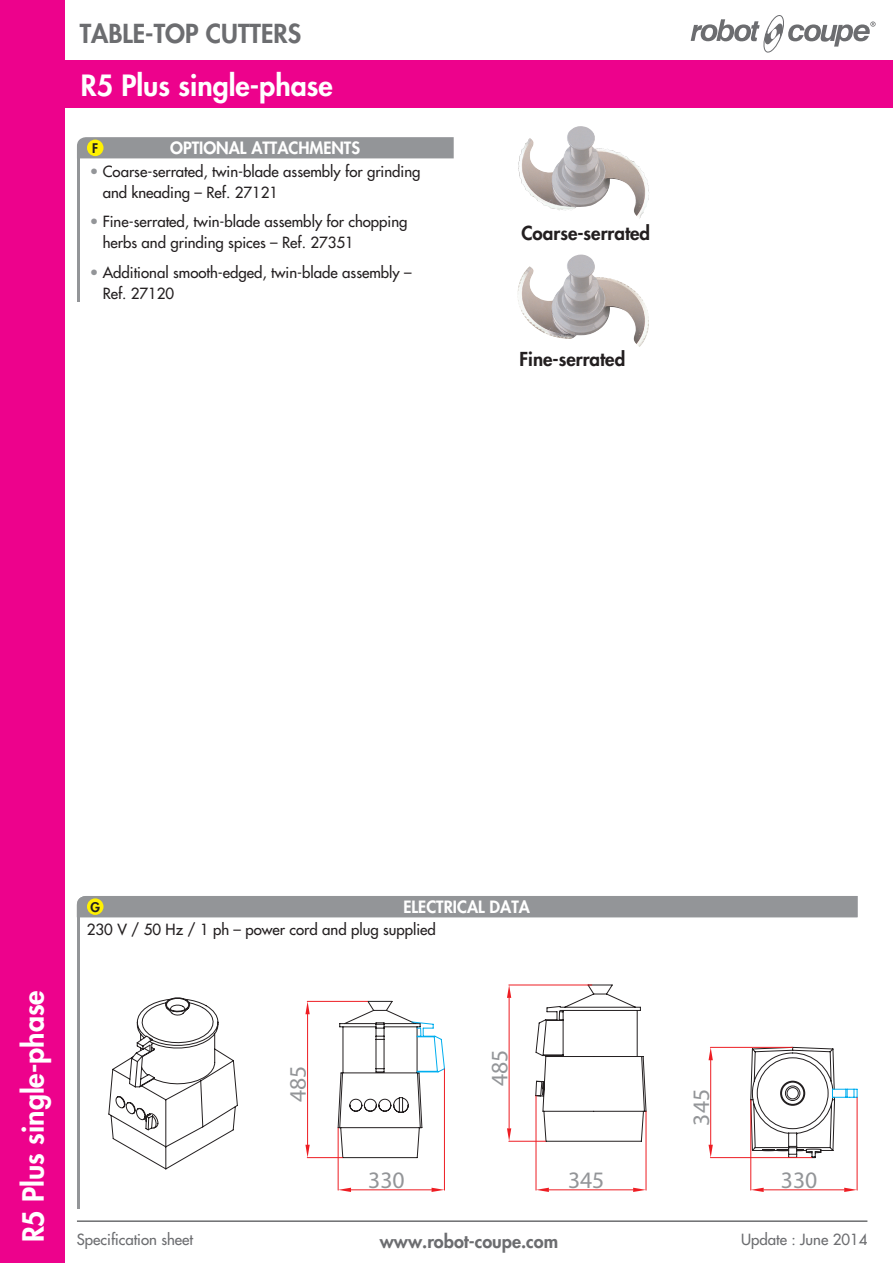
<style>
.page{position:relative;width:893px;height:1263px;background:#fff}
.page>*{position:absolute;margin:0;border:0;box-sizing:border-box;transform-origin:0 0}
.t1{font:800 28.5px "Futura";color:#fff}
.t2{font:800 25.5px "Futura";color:#6c6d70}
.t3{font:23.7px "Myriad Pro";color:#939598}
.t4{font:800 18.75px "Futura";color:#231f20}
.t5{font:800 18px "Futura";color:#6c6d70}
.t6{font:800 16.5px "Futura";color:#fff}
.t7{font:15px/21px "Futura";color:#231f20}
.t8{font:15px "Futura";color:#6c6d70}
.t9{font:800 12.9px "Futura";color:#231f20}
.s1{color:#939598}
</style>
<div class="page">
<svg style="left:691px;top:15px;width:185px;height:37px"></svg>
<div style="left:0;top:60px;width:893px;height:47px;background:#ed028c"></div>
<div style="left:0;top:0;width:65px;height:1263px;background:#ed028c"></div>
<img style="left:518px;top:126px;width:131px;height:93px">
<img style="left:517px;top:255px;width:132px;height:92px">
<hr style="left:77px;top:909px;width:2px;height:300px;background:#939598">
<div style="left:77px;top:896px;width:781px;height:21px;background:#939598"></div>
<div style="left:87px;top:898px;width:17px;height:17px;background:#fff101;border-radius:50%"></div>
<hr style="left:77px;top:1220px;width:790px;height:2px;background:#6c6d70">
<hr style="left:77px;top:150px;width:2px;height:152px;background:#939598">
<div style="left:77px;top:137px;width:377px;height:21px;background:#939598"></div>
<div style="left:87px;top:140px;width:17px;height:16px;background:#fff101;border-radius:50%"></div>
<svg style="left:535px;top:985px;width:111px;height:156px"></svg>
<hr style="left:509px;top:985px;width:83px;height:1px;background:#ee1d23">
<hr style="left:509px;top:1141px;width:37px;height:1px;background:#ee1d23">
<hr style="left:509px;top:998px;width:1px;height:130px;background:#ee1d23">
<svg style="left:507px;top:985px;width:4px;height:13px"></svg>
<svg style="left:507px;top:1128px;width:4px;height:13px"></svg>
<hr style="left:536px;top:1096px;width:1px;height:94px;background:#ee1d23">
<hr style="left:646px;top:1112px;width:1px;height:78px;background:#ee1d23">
<hr style="left:549px;top:1190px;width:84px;height:1px;background:#ee1d23">
<svg style="left:536px;top:1188px;width:13px;height:4px"></svg>
<svg style="left:633px;top:1188px;width:13px;height:4px"></svg>
<svg style="left:338px;top:1001px;width:107px;height:157px"></svg>
<hr style="left:307px;top:1001px;width:61px;height:1px;background:#ee1d23">
<hr style="left:307px;top:1157px;width:35px;height:1px;background:#ee1d23">
<hr style="left:307px;top:1014px;width:1px;height:131px;background:#ee1d23">
<svg style="left:305px;top:1001px;width:5px;height:13px"></svg>
<svg style="left:305px;top:1145px;width:5px;height:13px"></svg>
<hr style="left:338px;top:1128px;width:1px;height:62px;background:#ee1d23">
<hr style="left:444px;top:1069px;width:1px;height:121px;background:#ee1d23">
<hr style="left:351px;top:1190px;width:81px;height:1px;background:#ee1d23">
<svg style="left:338px;top:1188px;width:13px;height:4px"></svg>
<svg style="left:432px;top:1188px;width:12px;height:4px"></svg>
<svg style="left:108px;top:997px;width:130px;height:172px"></svg>
<svg style="left:750px;top:1047px;width:108px;height:111px"></svg>
<hr style="left:751px;top:1100px;width:1px;height:90px;background:#ee1d23">
<hr style="left:857px;top:1098px;width:1px;height:92px;background:#ee1d23">
<hr style="left:764px;top:1190px;width:80px;height:1px;background:#ee1d23">
<svg style="left:751px;top:1188px;width:13px;height:4px"></svg>
<svg style="left:844px;top:1188px;width:13px;height:4px"></svg>
<hr style="left:710px;top:1047px;width:82px;height:1px;background:#ee1d23">
<hr style="left:710px;top:1157px;width:102px;height:1px;background:#ee1d23">
<hr style="left:710px;top:1060px;width:1px;height:85px;background:#ee1d23">
<svg style="left:709px;top:1047px;width:4px;height:13px"></svg>
<svg style="left:709px;top:1145px;width:4px;height:13px"></svg>
<h2 class="t2" style="left:80px;top:16px;width:223px">TABLE-TOP CUTTERS</h2>
<h1 class="t1" style="left:81px;top:66px;width:253px">R5 Plus single-phase</h1>
<p class="t9" style="left:92px;top:139px;width:8px">F</p>
<p class="t6" style="left:170px;top:137px;width:191px">OPTIONAL ATTACHMENTS</p>
<p class="t7" style="left:103px;top:161px;width:319px;text-indent:-13px"><span class="s1">•</span> Coarse-serrated, twin-blade assembly for grinding and kneading – Ref. 27121</p>
<p class="t7" style="left:103px;top:211px;width:306px;text-indent:-13px"><span class="s1">•</span> Fine-serrated, twin-blade assembly for chopping herbs and grinding spices – Ref. 27351</p>
<p class="t7" style="left:103px;top:262px;width:311px;text-indent:-13px"><span class="s1">•</span> Additional smooth-edged, twin-blade assembly –<br>Ref. 27120</p>
<p class="t4" style="left:521px;top:220px;width:130px">Coarse-serrated</p>
<p class="t4" style="left:520px;top:346px;width:107px">Fine-serrated</p>
<h1 class="t1" style="left:14px;top:1242px;width:253px;rotate:-90deg">R5 Plus single-phase</h1>
<p class="t6" style="left:404px;top:896px;width:128px">ELECTRICAL DATA</p>
<p class="t7" style="left:87px;top:919px;width:350px">230 V / 50 Hz / 1 ph – power cord and plug supplied</p>
<p class="t9" style="left:90px;top:898px;width:11px">GF</p>
<p class="t6" style="left:373px;top:896px;width:190px">ACC SSOIRES EN OPTION</p>
<h3 class="t3" style="left:283px;top:1102px;width:38px;rotate:-90deg">485</h3>
<h3 class="t3" style="left:485px;top:1086px;width:38px;rotate:-90deg">485</h3>
<h3 class="t3" style="left:687px;top:1125px;width:38px;rotate:-90deg">345</h3>
<h3 class="t3" style="left:368px;top:1166px;width:38px">330</h3>
<h3 class="t3" style="left:781px;top:1166px;width:38px">330</h3>
<h3 class="t3" style="left:568px;top:1166px;width:38px">345</h3>
<p class="t8" style="left:77px;top:1230px;width:118px">Specification sheet</p>
<p class="t5" style="left:380px;top:1229px;width:180px">www.robot-coupe.com</p>
<p class="t8" style="left:741px;top:1230px;width:128px">Update : June 2014</p>
</div>
